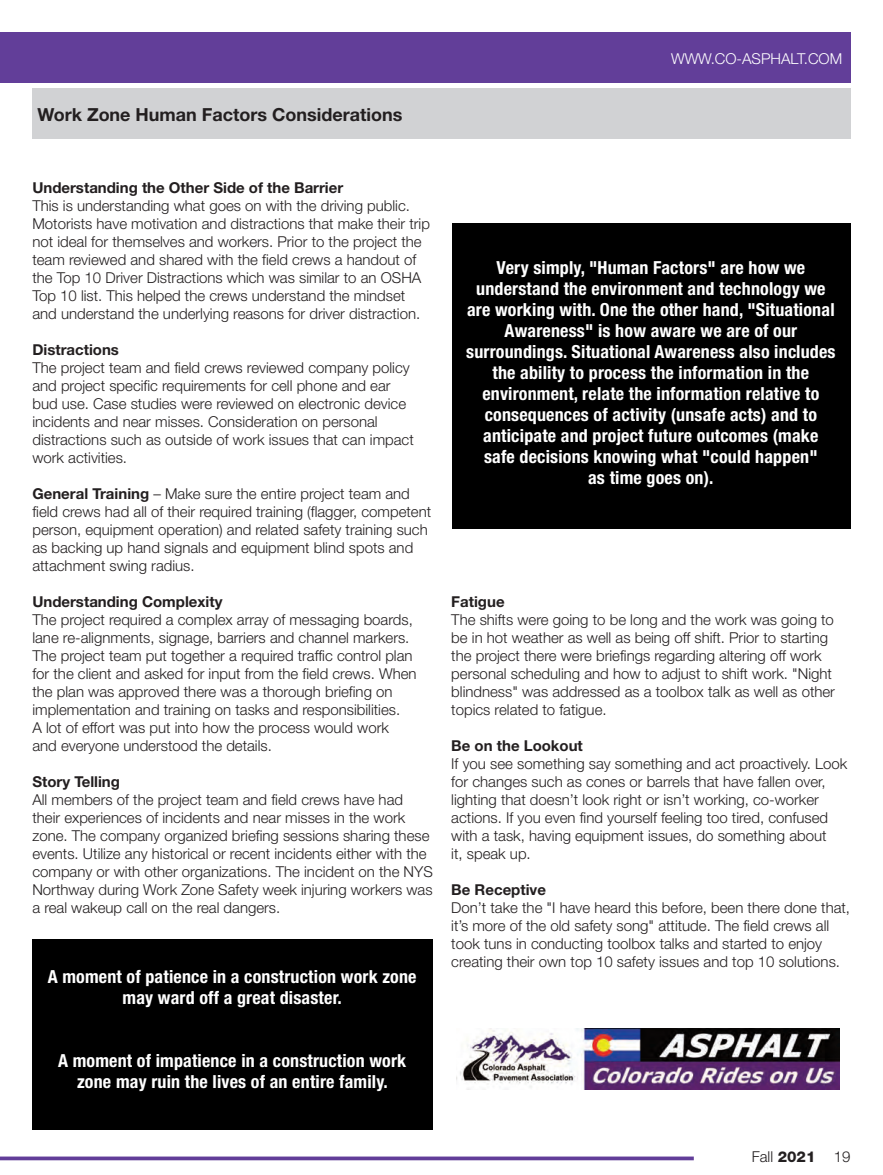
<style>
.page{position:relative;width:883px;height:1175px;background:#fff}
.page>*{position:absolute;margin:0;border:0;box-sizing:border-box;transform-origin:0 0}
.t1{font:700 condensed 18px/21px "Helvetica Neue";letter-spacing:.01em;color:#fff;text-align:center}
.t2{font:700 18px "Helvetica Neue";color:#231f20}
.t3{font:300 15px/18px "Helvetica Neue";color:#231f20}
.t4{font:700 15px "Helvetica Neue";color:#231f20}
.t5{font:300 15px "Helvetica Neue";color:#fff}
.s1{font-weight:700}
.s2{font-weight:800}
</style>
<div class="page">
<div style="left:32px;top:88px;width:818px;height:51px;background:#d1d2d4"></div>
<svg style="left:0;top:1156px;width:694px;height:4px;background:#7758a7"></svg>
<div style="left:0;top:32px;width:850px;height:51px;background:#623e99"></div>
<div style="left:452px;top:223px;width:398px;height:306px;background:#000"></div>
<div style="left:32px;top:938px;width:401px;height:191px;background:#000"></div>
<img style="left:456px;top:1028px;width:383px;height:61px">
<p class="t2" style="left:37px;top:108px;width:367px">Work Zone Human Factors Considerations</p>
<p class="t5" style="left:671px;top:49px;width:173px">WWW.CO-ASPHALT.COM</p>
<p class="t4" style="left:32px;top:182px;width:312px">Understanding the Other Side of the Barrier</p>
<p class="t3" style="left:32px;top:196px;width:399px">This is understanding what goes on with the driving public.<br>Motorists have motivation and distractions that make their trip not ideal for themselves and workers. Prior to the project the team reviewed and shared with the field crews a handout of the Top 10 Driver Distractions which was similar to an OSHA Top 10 list. This helped the crews understand the mindset and understand the underlying reasons for driver distraction.</p>
<p class="t4" style="left:32px;top:344px;width:88px">Distractions</p>
<p class="t3" style="left:32px;top:358px;width:383px">The project team and field crews reviewed company policy and project specific requirements for cell phone and ear bud use. Case studies were reviewed on electronic device incidents and near misses. Consideration on personal distractions such as outside of work issues that can impact work activities.</p>
<p class="t3" style="left:32px;top:484px;width:400px"><span class="s1">General Training</span> – Make sure the entire project team and field crews had all of their required training (flagger, competent person, equipment operation) and related safety training such as backing up hand signals and equipment blind spots and attachment swing radius.</p>
<p class="t4" style="left:32px;top:596px;width:192px">Understanding Complexity</p>
<p class="t3" style="left:32px;top:610px;width:386px">The project required a complex array of messaging boards, lane re-alignments, signage, barriers and channel markers.<br>The project team put together a required traffic control plan for the client and asked for input from the field crews. When the plan was approved there was a thorough briefing on implementation and training on tasks and responsibilities.<br>A lot of effort was put into how the process would work and everyone understood the details.</p>
<p class="t4" style="left:32px;top:776px;width:89px">Story Telling</p>
<p class="t3" style="left:32px;top:790px;width:402px">All members of the project team and field crews have had their experiences of incidents and near misses in the work zone. The company organized briefing sessions sharing these events. Utilize any historical or recent incidents either with the company or with other organizations. The incident on the NYS Northway during Work Zone Safety week injuring workers was a real wakeup call on the real dangers.</p>
<p class="t1" style="left:48px;top:965px;width:370px">A moment of patience in a construction work zone may ward off a great disaster.</p>
<p class="t1" style="left:58px;top:1049px;width:350px">A moment of impatience in a construction work zone may ruin the lives of an entire family.</p>
<p class="t1" style="left:466px;top:257px;width:371px">Very simply, "Human Factors" are how we understand the environment and technology we are working with. One the other hand, "Situational Awareness" is how aware we are of our surroundings. Situational Awareness also includes the ability to process the information in the environment, relate the information relative to consequences of activity (unsafe acts) and to anticipate and project future outcomes (make safe decisions knowing what "could happen"<br>as time goes on).</p>
<p class="t4" style="left:451px;top:596px;width:55px">Fatigue</p>
<p class="t3" style="left:451px;top:610px;width:385px">The shifts were going to be long and the work was going to be in hot weather as well as being off shift. Prior to starting the project there were briefings regarding altering off work personal scheduling and how to adjust to shift work. "Night blindness" was addressed as a toolbox talk as well as other topics related to fatigue.</p>
<p class="t4" style="left:451px;top:740px;width:133px">Be on the Lookout</p>
<p class="t3" style="left:451px;top:754px;width:397px">If you see something say something and act proactively. Look for changes such as cones or barrels that have fallen over, lighting that doesn’t look right or isn’t working, co-worker actions. If you even find yourself feeling too tired, confused with a task, having equipment issues, do something about<br>it, speak up.</p>
<p class="t4" style="left:451px;top:884px;width:96px">Be Receptive</p>
<p class="t3" style="left:451px;top:898px;width:400px">Don’t take the "I have heard this before, been there done that, it’s more of the old safety song" attitude. The field crews all took tuns in conducting toolbox talks and started to enjoy creating their own top 10 safety issues and top 10 solutions.</p>
<p class="t3" style="left:752px;top:1146px;width:100px">Fall <span class="s2">2021</span> 19</p>
</div>
